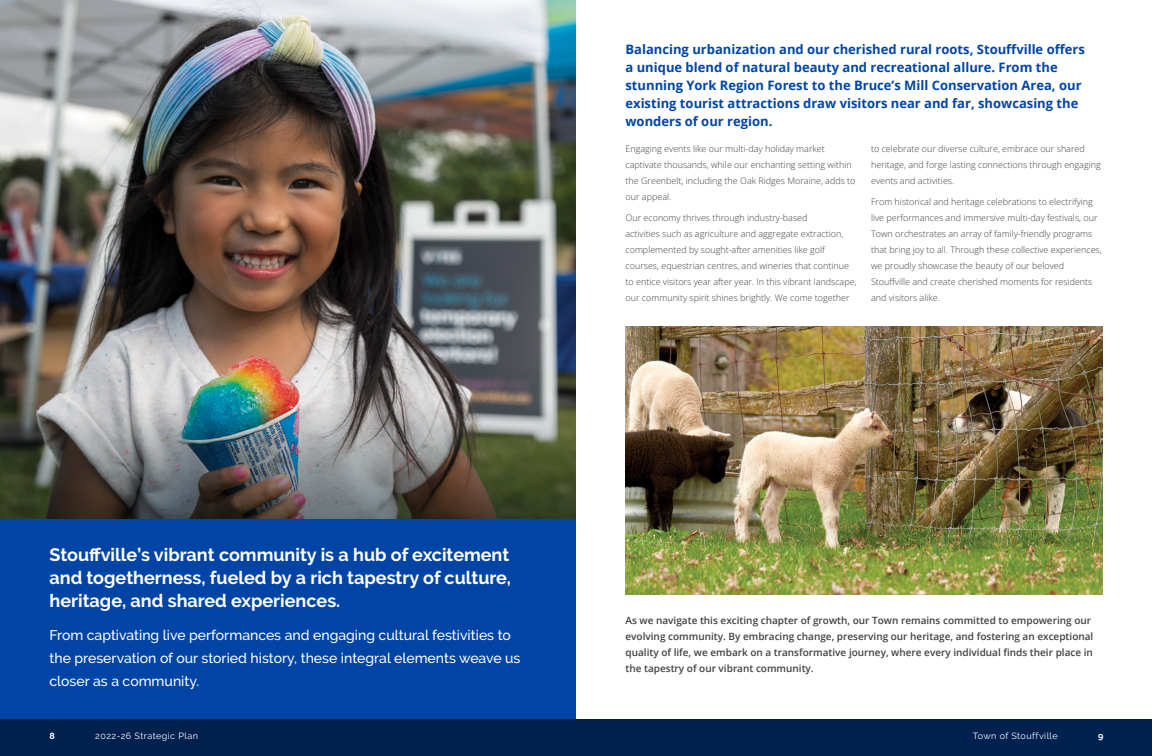
<style>
.page{position:relative;width:1152px;height:756px;background:#fff}
.page>*{position:absolute;margin:0;border:0;box-sizing:border-box;transform-origin:0 0}
.t1{font:700 18px/23px "Raleway";color:#fff;text-align:justify}
.t2{font:500 14px/23px "Raleway";color:#fff}
.t3{font:700 13px/18px "Open Sans";color:#0045a6}
.t4{font:600 10px/16px "Open Sans";color:#414042}
.t5{font:9px/16px "Open Sans";color:#414042}
.t6{font:9px "Raleway";letter-spacing:.05em;color:#fff}
.t7{font:700 9px "Raleway";color:#fff}
</style>
<div class="page">
<img style="left:0;top:0;width:576px;height:400px">
<img style="left:0;top:400px;width:576px;height:119px">
<div style="left:0;top:519px;width:576px;height:203px;background:#0045a6"></div>
<div style="left:0;top:720px;width:1152px;height:36px;background:#00214f"></div>
<img style="left:626px;top:327px;width:476px;height:268px">
<p class="t3" style="left:626px;top:40px;width:461px">Balancing urbanization and our cherished rural roots, Stouffville offers a unique blend of natural beauty and recreational allure. From the stunning York Region Forest to the Bruce’s Mill Conservation Area, our existing tourist attractions draw visitors near and far, showcasing the wonders of our region.</p>
<h1 class="t1" style="left:50px;top:543px;width:463px">Stouffville’s vibrant community is a hub of excitement and togetherness, fueled by a rich tapestry of culture, heritage, and shared experiences.</h1>
<h2 class="t2" style="left:50px;top:624px;width:473px">From captivating live performances and engaging cultural festivities to the preservation of our storied history, these integral elements weave us closer as a community.</h2>
<p class="t5" style="left:626px;top:141px;width:232px">Engaging events like our multi-day holiday market captivate thousands, while our enchanting setting within the Greenbelt, including the Oak Ridges Moraine, adds to our appeal.</p>
<p class="t5" style="left:626px;top:209px;width:233px">Our economy thrives through industry-based<br>activities such as agriculture and aggregate extraction, complemented by sought-after amenities like golf courses, equestrian centres, and wineries that continue to entice visitors year after year. In this vibrant landscape, our community spirit shines brightly. We come together</p>
<p class="t5" style="left:871px;top:141px;width:231px">to celebrate our diverse culture, embrace our shared heritage, and forge lasting connections through engaging events and activities.</p>
<p class="t5" style="left:871px;top:193px;width:232px">From historical and heritage celebrations to electrifying live performances and immersive multi-day festivals, our Town orchestrates an array of family-friendly programs that bring joy to all. Through these collective experiences, we proudly showcase the beauty of our beloved Stouffville and create cherished moments for residents and visitors alike.</p>
<p class="t4" style="left:626px;top:612px;width:469px">As we navigate this exciting chapter of growth, our Town remains committed to empowering our evolving community. By embracing change, preserving our heritage, and fostering an exceptional quality of life, we embark on a transformative journey, where every individual finds their place in the tapestry of our vibrant community.</p>
<p class="t7" style="left:50px;top:730px;width:7px">8</p>
<p class="t6" style="left:95px;top:730px;width:104px">2022-26 Strategic Plan</p>
<p class="t6" style="left:973px;top:730px;width:86px">Town of Stouffville</p>
<p class="t7" style="left:1098px;top:730px;width:7px">9</p>
</div>
